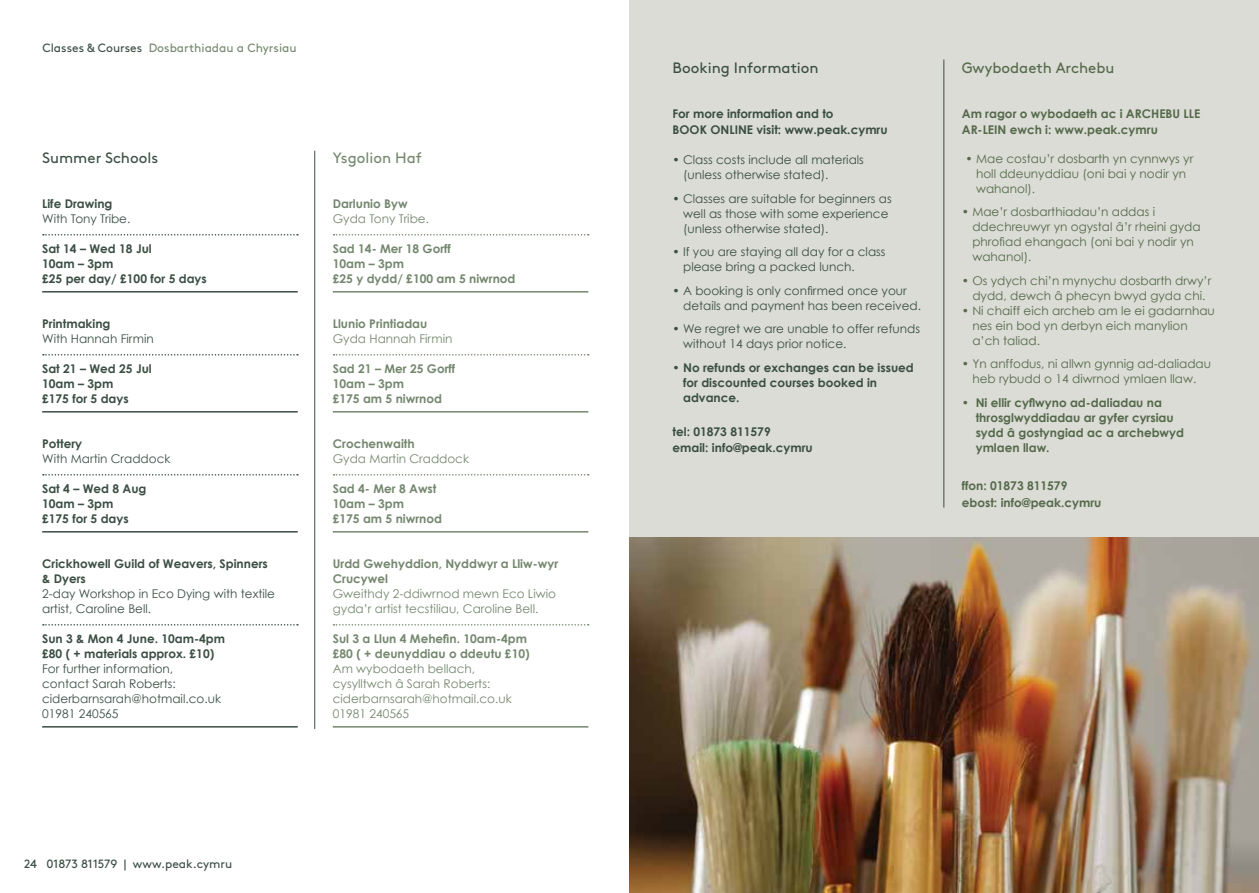
<style>
.page{position:relative;width:1259px;height:893px;background:#fff}
.page>*{position:absolute;margin:0;border:0;box-sizing:border-box;transform-origin:0 0}
.t1{font:15px "Brown";color:#3b4e44}
.t2{font:15px "Brown";color:#56694b}
.t3{font:15px "Brown";color:#74876e}
.t4{font:12px/15px "Century Gothic";color:#3b4e44}
.t5{font:700 12px/15px "Century Gothic";color:#3b4e44}
.t6{font:12px/15px "Century Gothic";color:#56694b}
.t7{font:700 12px/15px "Century Gothic";color:#74876e}
.t8{font:12px/15px "Century Gothic";color:#74876e}
.t9{font:700 12px/15px "Century Gothic";color:#56694b}
.t10{font:12px "Brown";color:#74876e}
.t11{font:12px "Brown";color:#3b4e44}
.s1{color:#3b4e44}
.s2{font-weight:400}
</style>
<div class="page">
<div style="left:629px;top:0;width:630px;height:893px;background:#dadcd5"></div>
<hr style="left:943px;top:59px;width:1px;height:449px;background:#3b4e44">
<img style="left:629px;top:538px;width:630px;height:355px">
<svg style="left:43px;top:234px;width:255px;height:2px"></svg>
<hr style="left:42px;top:291px;width:256px;height:2px;background:#3b4e44">
<svg style="left:43px;top:354px;width:255px;height:2px"></svg>
<hr style="left:42px;top:411px;width:256px;height:2px;background:#3b4e44">
<svg style="left:43px;top:474px;width:255px;height:2px"></svg>
<hr style="left:42px;top:531px;width:256px;height:2px;background:#3b4e44">
<svg style="left:43px;top:624px;width:255px;height:2px"></svg>
<hr style="left:42px;top:726px;width:256px;height:2px;background:#3b4e44">
<hr style="left:314px;top:151px;width:1px;height:578px;background:#3b4e44">
<svg style="left:333px;top:234px;width:255px;height:2px"></svg>
<hr style="left:333px;top:291px;width:255px;height:2px;background:#74876e">
<svg style="left:333px;top:354px;width:255px;height:2px"></svg>
<hr style="left:333px;top:411px;width:255px;height:2px;background:#74876e">
<svg style="left:333px;top:474px;width:255px;height:2px"></svg>
<hr style="left:333px;top:531px;width:255px;height:2px;background:#74876e">
<svg style="left:333px;top:624px;width:255px;height:2px"></svg>
<hr style="left:333px;top:726px;width:255px;height:2px;background:#74876e">
<p class="t10" style="left:43px;top:39px;width:256px"><span class="s1">Classes &amp; Courses</span> Dosbarthiadau a Chyrsiau</p>
<p class="t1" style="left:42px;top:146px;width:118px">Summer Schools</p>
<p class="t5" style="left:42px;top:195px;width:72px">Life Drawing</p>
<p class="t4" style="left:42px;top:211px;width:90px">With Tony Tribe.</p>
<p class="t5" style="left:42px;top:240px;width:166px">Sat 14 – Wed 18 Jul<br>10am – 3pm<br>£25 per day/ £100 for 5 days</p>
<p class="t5" style="left:42px;top:315px;width:70px">Printmaking</p>
<p class="t4" style="left:42px;top:331px;width:113px">With Hannah Firmin</p>
<p class="t5" style="left:42px;top:360px;width:111px">Sat 21 – Wed 25 Jul<br>10am – 3pm<br>£175 for 5 days</p>
<p class="t5" style="left:42px;top:435px;width:42px">Pottery</p>
<p class="t4" style="left:42px;top:451px;width:130px">With Martin Craddock</p>
<p class="t5" style="left:42px;top:480px;width:106px">Sat 4 – Wed 8 Aug<br>10am – 3pm<br>£175 for 5 days</p>
<p class="t5" style="left:42px;top:555px;width:227px">Crickhowell Guild of Weavers, Spinners &amp; Dyers</p>
<p class="t4" style="left:42px;top:586px;width:234px">2-day Workshop in Eco Dying with textile artist, Caroline Bell.</p>
<p class="t5" style="left:42px;top:630px;width:184px">Sun 3 &amp; Mon 4 June. 10am-4pm £80 ( + materials approx. £10)</p>
<p class="t4" style="left:42px;top:661px;width:180px">For further information, contact Sarah Roberts: ciderbarnsarah@hotmail.co.uk<br>01981 240565</p>
<p class="t3" style="left:333px;top:146px;width:91px">Ysgolion Haf</p>
<p class="t7" style="left:333px;top:195px;width:76px">Darlunio Byw</p>
<p class="t8" style="left:333px;top:211px;width:98px">Gyda Tony Tribe.</p>
<p class="t7" style="left:333px;top:240px;width:184px">Sad 14- Mer 18 Gorff<br>10am – 3pm<br>£25 y dydd/ £100 am 5 niwrnod</p>
<p class="t7" style="left:333px;top:315px;width:96px">Llunio Printiadau</p>
<p class="t8" style="left:333px;top:331px;width:121px">Gyda Hannah Firmin</p>
<p class="t7" style="left:333px;top:360px;width:124px">Sad 21 – Mer 25 Gorff<br>10am – 3pm<br>£175 am 5 niwrnod</p>
<p class="t7" style="left:333px;top:435px;width:83px">Crochenwaith</p>
<p class="t8" style="left:333px;top:451px;width:138px">Gyda Martin Craddock</p>
<p class="t7" style="left:333px;top:480px;width:111px">Sad 4- Mer 8 Awst<br>10am – 3pm<br>£175 am 5 niwrnod</p>
<p class="t7" style="left:333px;top:555px;width:227px">Urdd Gwehyddion, Nyddwyr a Lliw-wyr<br>Crucywel</p>
<p class="t8" style="left:333px;top:586px;width:225px">Gweithdy 2-ddiwrnod mewn Eco Liwio gyda’r artist tecstiliau, Caroline Bell.</p>
<p class="t7" style="left:333px;top:630px;width:198px">Sul 3 a Llun 4 Mehefin. 10am-4pm £80 ( + deunyddiau o ddeutu £10)</p>
<p class="t8" style="left:333px;top:661px;width:180px">Am wybodaeth bellach, cysylltwch â Sarah Roberts: ciderbarnsarah@hotmail.co.uk<br>01981 240565</p>
<p class="t11" style="left:24px;top:855px;width:210px">24 01873 811579 | www.peak.cymru</p>
<p class="t1" style="left:672px;top:56px;width:148px">Booking Information</p>
<p class="t5" style="left:672px;top:105px;width:217px;line-height:16.5px">For more information and to<br>BOOK ONLINE visit: www.peak.cymru</p>
<p class="t4" style="left:683px;top:152px;width:182px;text-indent:-11px">• Class costs include all materials (unless otherwise stated).</p>
<p class="t4" style="left:683px;top:191px;width:210px;text-indent:-11px">• Classes are suitable for beginners as well as those with some experience (unless otherwise stated).</p>
<p class="t4" style="left:683px;top:244px;width:204px;text-indent:-11px">• If you are staying all day for a class please bring a packed lunch.</p>
<p class="t4" style="left:683px;top:283px;width:239px;text-indent:-11px">• A booking is only confirmed once your details and payment has been received.</p>
<p class="t4" style="left:683px;top:321px;width:238px;text-indent:-11px">• We regret we are unable to offer refunds without 14 days prior notice.</p>
<p class="t5" style="left:683px;top:359px;width:232px;text-indent:-11px"><span class="s2">•</span> No refunds or exchanges can be issued for discounted courses booked in advance.</p>
<p class="t5" style="left:672px;top:423px;width:142px;line-height:16.5px">tel: 01873 811579<br>email: info@peak.cymru</p>
<p class="t2" style="left:961px;top:56px;width:154px">Gwybodaeth Archebu</p>
<p class="t9" style="left:961px;top:105px;width:240px;line-height:16.5px">Am ragor o wybodaeth ac i ARCHEBU LLE<br>AR-LEIN ewch i: www.peak.cymru</p>
<p class="t6" style="left:976px;top:151px;width:219px;text-indent:-11px">• Mae costau’r dosbarth yn cynnwys yr holl ddeunyddiau (oni bai y nodir yn wahanol).</p>
<p class="t6" style="left:972px;top:204px;width:230px;text-indent:-11px">• Mae’r dosbarthiadau’n addas i ddechreuwyr yn ogystal â’r rheini gyda phrofiad ehangach (oni bai y nodir yn wahanol).</p>
<p class="t6" style="left:961px;top:273px;width:251px;text-align:center">• Os ydych chi’n mynychu dosbarth drwy’r dydd, dewch â phecyn bwyd gyda chi.</p>
<p class="t6" style="left:972px;top:303px;width:244px;text-indent:-11px">• Ni chaiff eich archeb am le ei gadarnhau nes ein bod yn derbyn eich manylion a’ch taliad.</p>
<p class="t6" style="left:961px;top:356px;width:251px;text-align:center">• Yn anffodus, ni allwn gynnig ad-daliadau heb rybudd o 14 diwrnod ymlaen llaw.</p>
<p class="t9" style="left:975px;top:394px;width:210px;text-indent:-14px"><span class="s2">•</span> Ni ellir cyflwyno ad-daliadau na throsglwyddiadau ar gyfer cyrsiau sydd â gostyngiad ac a archebwyd ymlaen llaw.</p>
<p class="t9" style="left:961px;top:477px;width:141px;line-height:16.5px">ffon: 01873 811579 ebost: info@peak.cymru</p>
</div>
